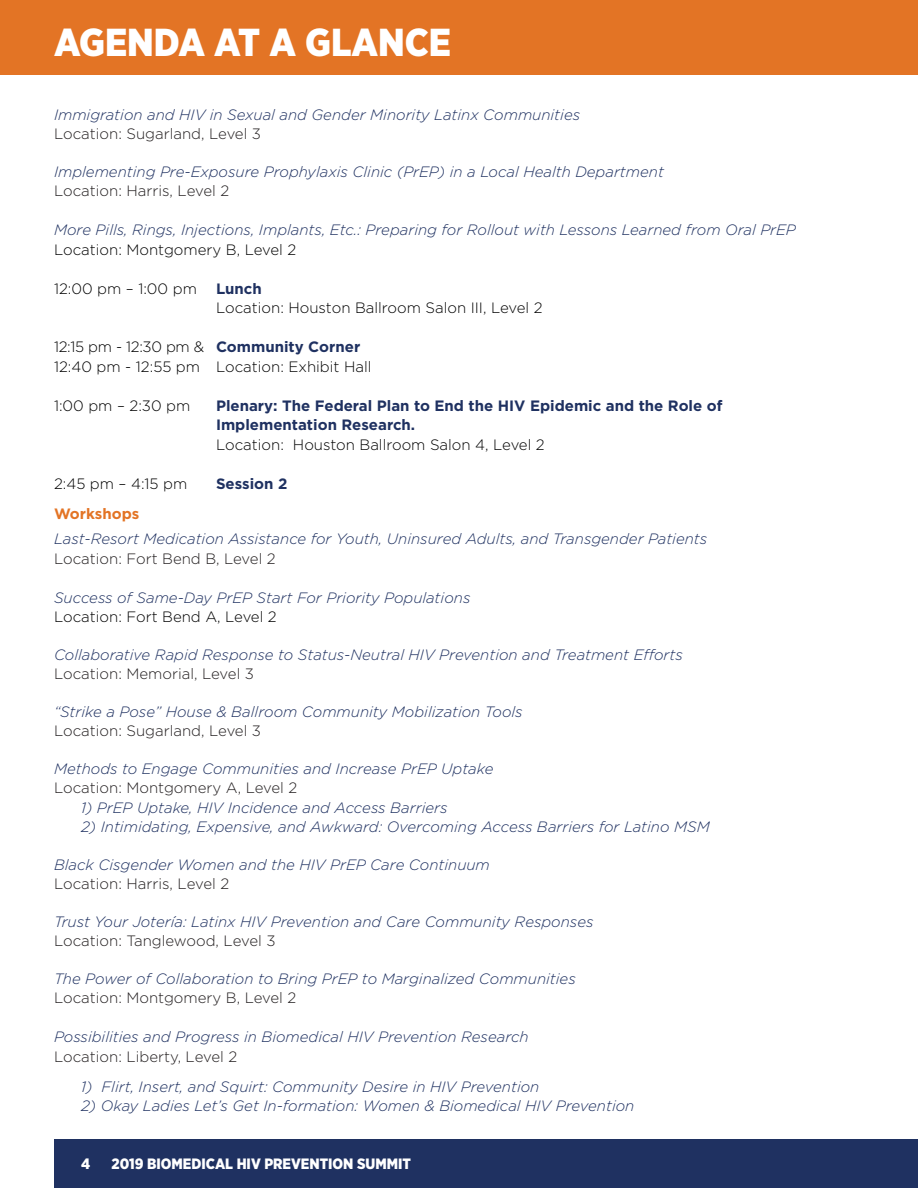
<style>
.page{position:relative;width:918px;height:1188px;background:#fff}
.page>*{position:absolute;margin:0;border:0;box-sizing:border-box;transform-origin:0 0}
.t1{font:900 39px "Gotham Narrow";color:#fff}
.Heading{font:italic 300 15px "Gotham";color:#1f3161}
.Body{font:300 15px "Gotham";color:#231f20}
.Body_A{font:300 15px/19.5px "Gotham";color:#000}
.List_Paragraph{font:italic 300 15px "Gotham";color:#1f3161}
.Body_A-2{font:italic 300 15px "Gotham";color:#1f3161}
.Body_A-3{font:700 15px/19.5px "Gotham";color:#1f3161}
.Body-2{font:italic 300 15px "Gotham";color:#1f3161}
.t2{font:900 15px "Gotham Narrow";color:#fff}
.Body_A-4{font:700 15px "Gotham";color:#e37425}
.s1{font-weight:700;color:#1f3161}
</style>
<div class="page">
<div style="left:0;top:0;width:918px;height:74px;background:#e37425"></div>
<div style="left:54px;top:1139px;width:864px;height:49px;background:#1f3161"></div>
<p class="t1" style="left:54px;top:16px;width:399px">AGENDA AT A GLANCE</p>
<p class="Heading" style="left:54px;top:105px;width:528px">Immigration and HIV in Sexual and Gender Minority Latinx Communities</p>
<p class="Body" style="left:54px;top:125px;width:209px">Location: Sugarland, Level 3</p>
<p class="Heading" style="left:54px;top:162px;width:612px">Implementing Pre-Exposure Prophylaxis Clinic (PrEP) in a Local Health Department</p>
<p class="Body" style="left:54px;top:182px;width:177px">Location: Harris, Level 2</p>
<p class="Body_A-2" style="left:54px;top:221px;width:743px">More Pills, Rings, Injections, Implants, Etc.: Preparing for Rollout with Lessons Learned from Oral PrEP</p>
<p class="Body_A" style="left:54px;top:240px;width:244px">Location: Montgomery B, Level 2</p>
<p class="Body_A" style="left:54px;top:279px;width:144px">12:00 pm – 1:00 pm</p>
<p class="Body_A-3" style="left:216px;top:279px;width:47px">Lunch</p>
<p class="Body_A" style="left:216px;top:298px;width:328px">Location: Houston Ballroom Salon III, Level 2</p>
<p class="Body_A" style="left:54px;top:337px;width:319px">12:15 pm - 12:30 pm &amp; <span class="s1">Community Corner<br></span>12:40 pm - 12:55 pm Location: Exhibit Hall</p>
<p class="Body_A" style="left:54px;top:396px;width:138px">1:00 pm – 2:30 pm</p>
<p class="Body_A-3" style="left:216px;top:396px;width:508px">Plenary: The Federal Plan to End the HIV Epidemic and the Role of<br>Implementation Research.</p>
<p class="Body_A" style="left:216px;top:435px;width:330px">Location: Houston Ballroom Salon 4, Level 2</p>
<p class="Body_A" style="left:54px;top:474px;width:135px">2:45 pm – 4:15 pm</p>
<p class="Body_A-3" style="left:216px;top:474px;width:73px">Session 2</p>
<p class="Body_A-4" style="left:54px;top:504px;width:87px">Workshops</p>
<p class="Heading" style="left:54px;top:530px;width:655px">Last-Resort Medication Assistance for Youth, Uninsured Adults, and Transgender Patients</p>
<p class="Body" style="left:54px;top:549px;width:223px">Location: Fort Bend B, Level 2</p>
<p class="Body_A-2" style="left:54px;top:588px;width:418px">Success of Same-Day PrEP Start For Priority Populations</p>
<p class="Body_A" style="left:54px;top:607px;width:224px">Location: Fort Bend A, Level 2</p>
<p class="Heading" style="left:54px;top:645px;width:630px">Collaborative Rapid Response to Status-Neutral HIV Prevention and Treatment Efforts</p>
<p class="Body" style="left:54px;top:665px;width:202px">Location: Memorial, Level 3</p>
<p class="Heading" style="left:54px;top:702px;width:470px">“Strike a Pose” House &amp; Ballroom Community Mobilization Tools</p>
<p class="Body" style="left:54px;top:722px;width:209px">Location: Sugarland, Level 3</p>
<p class="Heading" style="left:54px;top:759px;width:441px">Methods to Engage Communities and Increase PrEP Uptake</p>
<p class="Body" style="left:54px;top:779px;width:245px">Location: Montgomery A, Level 2</p>
<p class="List_Paragraph" style="left:81px;top:798px;width:368px">1) PrEP Uptake, HIV Incidence and Access Barriers</p>
<p class="List_Paragraph" style="left:81px;top:818px;width:630px">2) Intimidating, Expensive, and Awkward: Overcoming Access Barriers for Latino MSM</p>
<p class="Heading" style="left:54px;top:855px;width:437px">Black Cisgender Women and the HIV PrEP Care Continuum</p>
<p class="Body" style="left:54px;top:875px;width:177px">Location: Harris, Level 2</p>
<p class="Heading" style="left:54px;top:912px;width:541px">Trust Your Jotería: Latinx HIV Prevention and Care Community Responses</p>
<p class="Body" style="left:54px;top:932px;width:223px">Location: Tanglewood, Level 3</p>
<p class="Heading" style="left:54px;top:969px;width:523px">The Power of Collaboration to Bring PrEP to Marginalized Communities</p>
<p class="Body" style="left:54px;top:989px;width:244px">Location: Montgomery B, Level 2</p>
<p class="Body-2" style="left:54px;top:1028px;width:476px">Possibilities and Progress in Biomedical HIV Prevention Research</p>
<p class="Body" style="left:54px;top:1047px;width:185px">Location: Liberty, Level 2</p>
<p class="List_Paragraph" style="left:81px;top:1077px;width:460px">1) Flirt, Insert, and Squirt: Community Desire in HIV Prevention</p>
<p class="List_Paragraph" style="left:81px;top:1097px;width:555px">2) Okay Ladies Let’s Get In-formation: Women &amp; Biomedical HIV Prevention</p>
<p class="t2" style="left:81px;top:1154px;width:11px">4</p>
<p class="t2" style="left:112px;top:1154px;width:301px">2019 BIOMEDICAL HIV PREVENTION SUMMIT</p>
</div>
